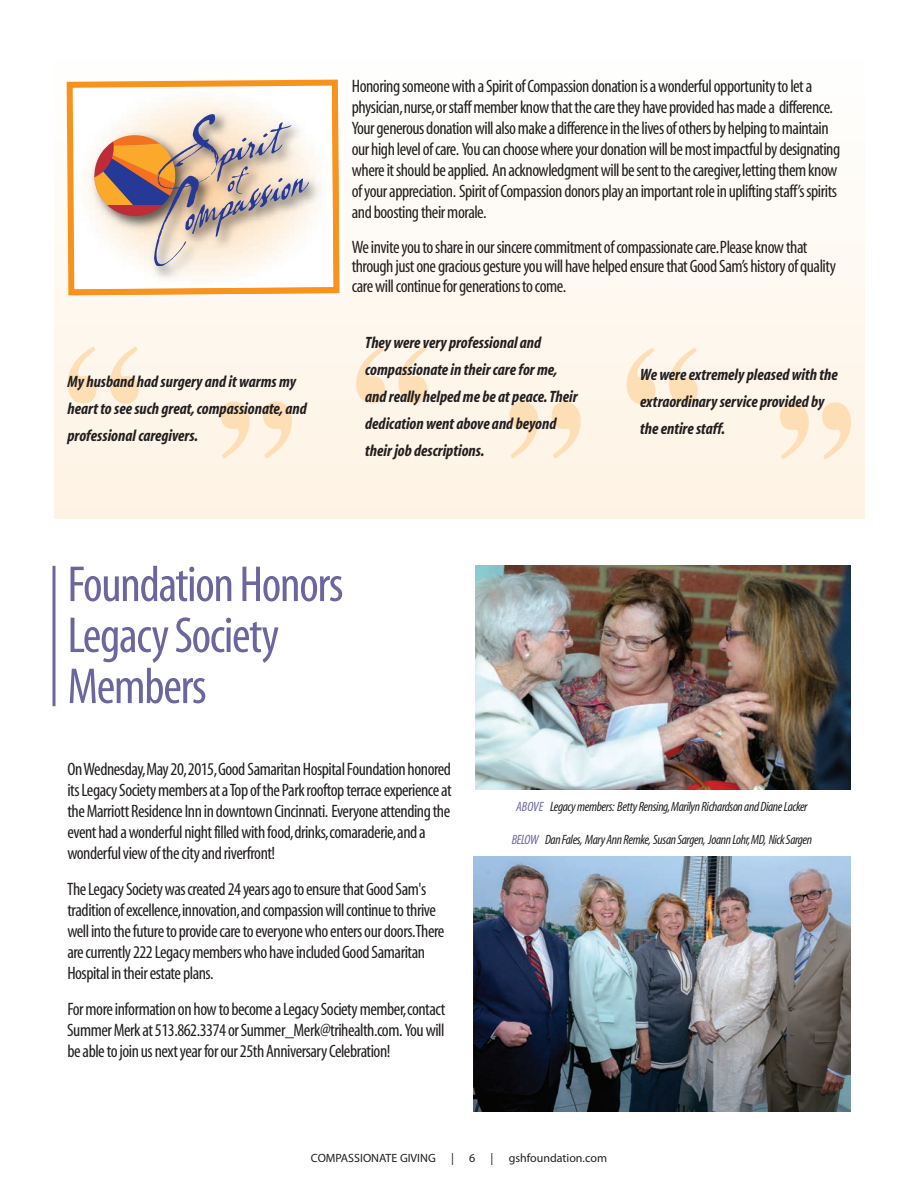
<style>
.page{position:relative;width:918px;height:1187px;background:#fff}
.page>*{position:absolute;margin:0;border:0;box-sizing:border-box;transform-origin:0 0}
.t1{font:condensed 51px/51px "Myriad";letter-spacing:-.025em;color:#6b669e}
.t2{font:condensed 18px/21px "Myriad";letter-spacing:-.025em;color:#231f20}
.t3{font:italic 700 condensed 16.5px/27px "Myriad";color:#231f20}
.t4{font:italic condensed 13.5px "Myriad";letter-spacing:-.025em;color:#231f20}
.t5{font:12px "Myriad Pro";color:#231f20}
.s1{color:#6b669e}
</style>
<div class="page">
<div style="left:54px;top:53px;width:810px;height:465px;background:linear-gradient(to bottom,#fefffe,#fef2e3)"></div>
<svg style="left:356px;top:346px;width:71px;height:57px;background:#fdebd4"></svg>
<svg style="left:509px;top:401px;width:72px;height:58px;background:#fdead2"></svg>
<svg style="left:68px;top:346px;width:71px;height:57px;background:#fdebd4"></svg>
<svg style="left:221px;top:401px;width:71px;height:58px;background:#fdead2"></svg>
<svg style="left:64px;top:77px;width:279px;height:221px"></svg>
<div style="left:75px;top:293px;width:269px;height:9px;background:#fdf8f3"></div>
<img style="left:340px;top:89px;width:4px;height:204px">
<img style="left:75px;top:89px;width:265px;height:206px">
<svg style="left:94px;top:114px;width:215px;height:152px;background:#d3bfb3"></svg>
<img style="left:476px;top:566px;width:375px;height:224px">
<img style="left:473px;top:856px;width:378px;height:255px">
<svg style="left:627px;top:347px;width:71px;height:57px;background:#fdebd4"></svg>
<svg style="left:780px;top:402px;width:71px;height:58px;background:#fdead2"></svg>
<hr style="left:52px;top:566px;width:3px;height:140px;background:#6b669e">
<p class="t3" style="left:67px;top:369px;width:241px">My husband had surgery and it warms my heart to see such great, compassionate, and professional caregivers.</p>
<p class="t2" style="left:352px;top:77px;width:490px">Honoring someone with a Spirit of Compassion donation is a wonderful opportunity to let a physician,nurse,or staff member know that the care they have provided has made a difference.<br>Your generous donation will also make a difference in the lives of others by helping to maintain our high level of care. You can choose where your donation will be most impactful by designating where it should be applied. An acknowledgment will be sent to the caregiver,letting them know of your appreciation. Spirit of Compassion donors play an important role in uplifting staff’s spirits and boosting their morale.</p>
<p class="t2" style="left:352px;top:239px;width:486px;line-height:19.5px">We invite you to share in our sincere commitment of compassionate care.Please know that through just one gracious gesture you will have helped ensure that Good Sam’s history of quality care will continue for generations to come.</p>
<p class="t3" style="left:365px;top:330px;width:214px">They were very professional and compassionate in their care for me, and really helped me be at peace. Their dedication went above and beyond their job descriptions.</p>
<p class="t3" style="left:640px;top:363px;width:199px">We were extremely pleased with the extraordinary service provided by the entire staff.</p>
<h1 class="t1" style="left:68px;top:563px;width:278px">Foundation Honors<br>Legacy Society<br>Members</h1>
<p class="t2" style="left:67px;top:760px;width:386px">On Wednesday,May 20,2015,Good Samaritan Hospital Foundation honored its Legacy Society members at a Top of the Park rooftop terrace experience at the Marriott Residence Inn in downtown Cincinnati. Everyone attending the event had a wonderful night filled with food,drinks,comaraderie,and a wonderful view of the city and riverfront!</p>
<p class="t2" style="left:67px;top:880px;width:379px">The Legacy Society was created 24 years ago to ensure that Good Sam's tradition of excellence,innovation,and compassion will continue to thrive well into the future to provide care to everyone who enters our doors.There are currently 222 Legacy members who have included Good Samaritan Hospital in their estate plans.</p>
<p class="t2" style="left:67px;top:1000px;width:379px;text-align:justify">For more information on how to become a Legacy Society member,contact Summer Merk at 513.862.3374 or Summer_Merk@trihealth.com. You will be able to join us next year for our 25th Anniversary Celebration!</p>
<p class="t4" style="left:516px;top:802px;width:293px"><span class="s1">ABOVE</span> Legacy members: Betty Rensing,Marilyn Richardson and Diane Lacker</p>
<p class="t4" style="left:512px;top:835px;width:302px"><span class="s1">BELOW</span> Dan Fales, Mary Ann Remke, Susan Sargen, Joann Lohr,MD, Nick Sargen</p>
<p class="t5" style="left:311px;top:1153px;width:126px">COMPASSIONATE GIVING</p>
<p class="t5" style="left:451px;top:1153px;width:4px">|</p>
<p class="t5" style="left:469px;top:1153px;width:8px">6</p>
<p class="t5" style="left:491px;top:1153px;width:4px">|</p>
<p class="t5" style="left:509px;top:1153px;width:100px">gshfoundation.com</p>
</div>
